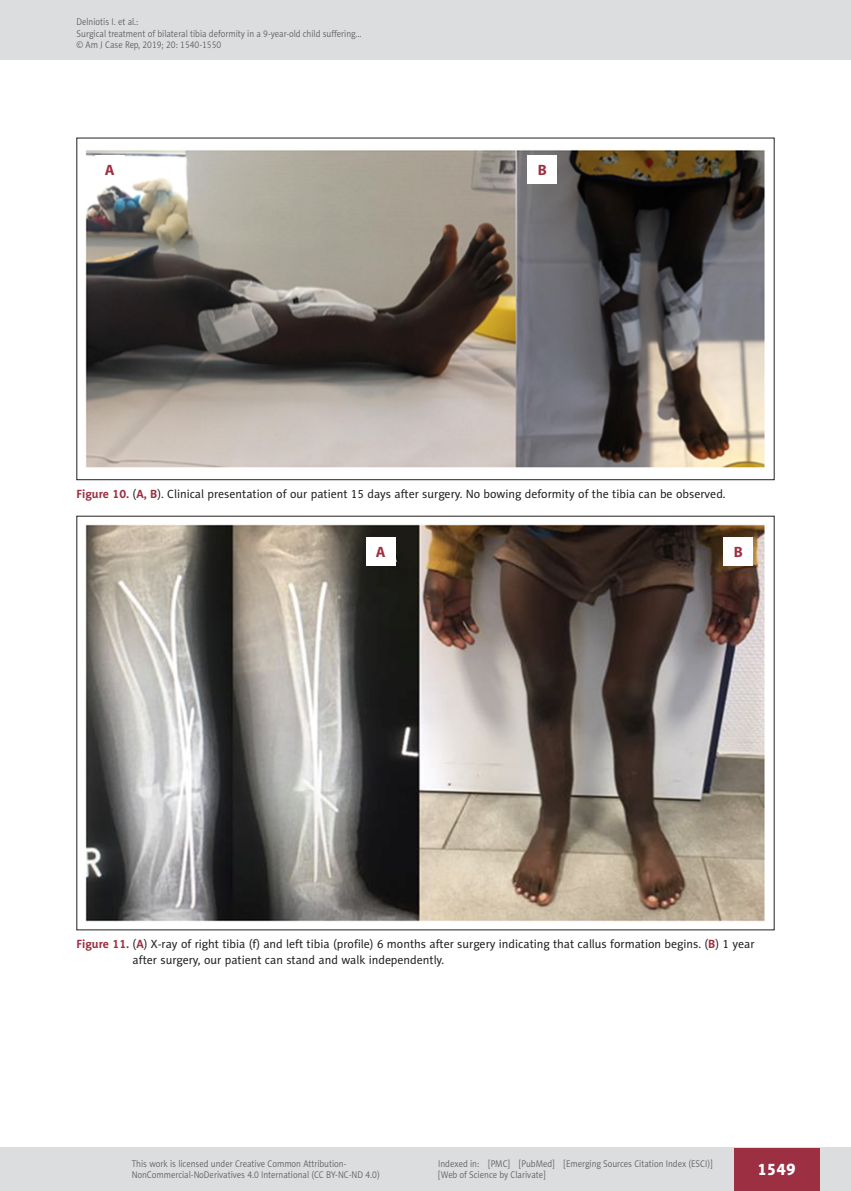
<style>
.page{position:relative;width:851px;height:1191px;background:#fff}
.page>*{position:absolute;margin:0;border:0;box-sizing:border-box;transform-origin:0 0}
.t1{font:16.5px "Naomi Sans EFN Heavy";color:#fff}
.t2{font:700 15px "Myriad Pro";color:#9d2f42}
.AJCR_Rycina_tytul{font:12px/15.8px "Naomi Sans EFN";color:#231f20}
.t3{font:9.75px/11.2px "Naomi Sans EFN Light";color:#57585a;scale:.9 1}
.s1{font-weight:700;color:#9d2f42}
</style>
<div class="page">
<img style="left:85px;top:150px;width:680px;height:318px">
<div style="left:95px;top:156px;width:29px;height:28px;background:#fff"></div>
<div style="left:527px;top:156px;width:30px;height:28px;background:#fff"></div>
<img style="left:85px;top:524px;width:680px;height:398px">
<div style="left:366px;top:537px;width:29px;height:28px;background:#fff"></div>
<div style="left:723px;top:537px;width:30px;height:28px;background:#fff"></div>
<div style="left:0;top:1148px;width:850px;height:43px;background:#dcdddf"></div>
<div style="left:733px;top:1147px;width:86px;height:43px;background:#9d2f42"></div>
<div style="left:0;top:0;width:850px;height:60px;background:#dcdddf"></div>
<p class="t3" style="left:77px;top:16px;width:318px">Delniotis I. et al.:<br>Surgical treatment of bilateral tibia deformity in a 9-year-old child suffering… © Am J Case Rep, 2019; 20: 1540-1550</p>
<p class="t2" style="left:105px;top:160px;width:11px">A</p>
<p class="t2" style="left:537px;top:160px;width:11px">B</p>
<p class="AJCR_Rycina_tytul" style="left:77px;top:486px;width:650px"><span class="s1">Figure 10.</span> (<span class="s1">A, B</span>). Clinical presentation of our patient 15 days after surgery. No bowing deformity of the tibia can be observed.</p>
<p class="t2" style="left:375px;top:542px;width:11px">A</p>
<p class="t2" style="left:733px;top:542px;width:11px">B</p>
<p class="AJCR_Rycina_tytul" style="left:133px;top:936px;width:623px;text-indent:-56px"><span class="s1">Figure 11.</span> (<span class="s1">A</span>) X-ray of right tibia (f) and left tibia (profile) 6 months after surgery indicating that callus formation begins. (<span class="s1">B</span>) 1 year after surgery, our patient can stand and walk independently.</p>
<p class="t3" style="left:132px;top:1158px;width:277px">This work is licensed under Creative Common Attribution-<br>NonCommercial-NoDerivatives 4.0 International (CC BY-NC-ND 4.0)</p>
<p class="t3" style="left:438px;top:1158px;width:306px">Indexed in: [PMC] [PubMed] [Emerging Sources Citation Index (ESCI)] [Web of Science by Clarivate]</p>
<h1 class="t1" style="left:757px;top:1159px;width:40px">1549</h1>
</div>
